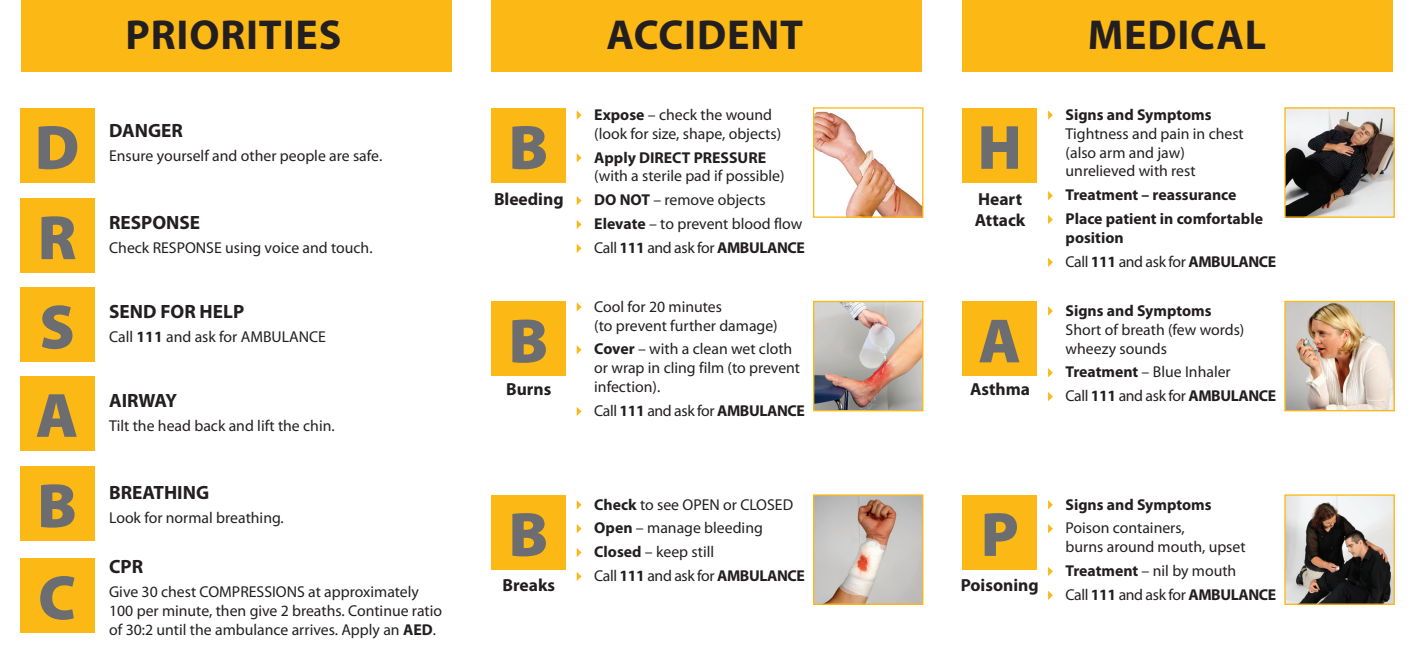
<style>
.page{position:relative;width:1414px;height:670px;background:#fff}
.page>*{position:absolute;margin:0;border:0;box-sizing:border-box;transform-origin:0 0}
.t1{font:900 63px/90px "Myriad Pro";color:#6c6d70;text-align:justify}
.t2{font:700 42px "Myriad Pro";letter-spacing:.02em;color:#231f20}
.t3{font:700 19.25px "Myriad Pro";color:#231f20}
.t4{font:700 17.5px/21px "Myriad Pro";color:#231f20}
.t5{font:15.75px/18.9px "Myriad Pro";color:#231f20}
.t6{font:700 15.75px/23.8px "Myriad Pro";color:#231f20}
.t7{font:15.75px/23.8px "Myriad Pro";letter-spacing:-.025em;color:#231f20}
.s1{font-weight:700}
.s2{font-weight:400}
</style>
<div class="page">
<div style="left:21px;top:0;width:430px;height:71px;background:#fcb814"></div>
<div style="left:491px;top:0;width:431px;height:71px;background:#fcb814"></div>
<div style="left:962px;top:0;width:431px;height:71px;background:#fcb814"></div>
<div style="left:491px;top:108px;width:75px;height:74px;background:#fcb814"></div>
<div style="left:491px;top:301px;width:75px;height:75px;background:#fcb814"></div>
<div style="left:491px;top:495px;width:75px;height:74px;background:#fcb814"></div>
<img style="left:815px;top:111px;width:106px;height:105px">
<div style="left:813px;top:107px;width:110px;height:111px;border:1px solid #fcb814"></div>
<img style="left:815px;top:303px;width:106px;height:106px">
<div style="left:813px;top:301px;width:110px;height:110px;border:1px solid #fcb814"></div>
<img style="left:815px;top:496px;width:106px;height:107px">
<div style="left:813px;top:494px;width:110px;height:111px;border:1px solid #fcb814"></div>
<svg style="left:577px;top:110px;width:4px;height:10px"></svg>
<svg style="left:577px;top:153px;width:4px;height:9px"></svg>
<svg style="left:577px;top:196px;width:4px;height:9px"></svg>
<svg style="left:577px;top:220px;width:4px;height:9px"></svg>
<svg style="left:577px;top:244px;width:4px;height:9px"></svg>
<svg style="left:577px;top:302px;width:4px;height:10px"></svg>
<svg style="left:577px;top:345px;width:4px;height:9px"></svg>
<svg style="left:577px;top:407px;width:4px;height:9px"></svg>
<svg style="left:577px;top:500px;width:4px;height:9px"></svg>
<svg style="left:577px;top:524px;width:4px;height:9px"></svg>
<svg style="left:577px;top:548px;width:4px;height:9px"></svg>
<svg style="left:577px;top:572px;width:4px;height:9px"></svg>
<div style="left:962px;top:108px;width:75px;height:74px;background:#fcb814"></div>
<div style="left:962px;top:301px;width:75px;height:75px;background:#fcb814"></div>
<div style="left:962px;top:495px;width:75px;height:74px;background:#fcb814"></div>
<img style="left:1286px;top:109px;width:107px;height:107px">
<div style="left:1284px;top:107px;width:111px;height:111px;border:1px solid #fcb814"></div>
<img style="left:1286px;top:303px;width:107px;height:106px">
<div style="left:1284px;top:301px;width:111px;height:110px;border:1px solid #fcb814"></div>
<img style="left:1286px;top:496px;width:107px;height:107px">
<div style="left:1284px;top:494px;width:111px;height:111px;border:1px solid #fcb814"></div>
<svg style="left:1048px;top:110px;width:5px;height:10px"></svg>
<svg style="left:1048px;top:191px;width:5px;height:9px"></svg>
<svg style="left:1048px;top:215px;width:5px;height:9px"></svg>
<svg style="left:1048px;top:258px;width:5px;height:9px"></svg>
<svg style="left:1048px;top:306px;width:5px;height:10px"></svg>
<svg style="left:1048px;top:368px;width:5px;height:9px"></svg>
<svg style="left:1048px;top:392px;width:5px;height:9px"></svg>
<svg style="left:1048px;top:500px;width:5px;height:9px"></svg>
<svg style="left:1048px;top:524px;width:5px;height:9px"></svg>
<svg style="left:1048px;top:567px;width:5px;height:9px"></svg>
<svg style="left:1048px;top:590px;width:5px;height:10px"></svg>
<div style="left:20px;top:108px;width:74px;height:74px;background:#fcb814"></div>
<div style="left:20px;top:198px;width:74px;height:75px;background:#fcb814"></div>
<div style="left:20px;top:287px;width:74px;height:75px;background:#fcb814"></div>
<div style="left:20px;top:376px;width:74px;height:74px;background:#fcb814"></div>
<div style="left:20px;top:466px;width:74px;height:74px;background:#fcb814"></div>
<div style="left:20px;top:558px;width:74px;height:74px;background:#fcb814"></div>
<h2 class="t2" style="left:126px;top:8px;width:217px">priorities</h2>
<h2 class="t2" style="left:606px;top:7px;width:191px">Accident</h2>
<h2 class="t2" style="left:1088px;top:7px;width:180px">medical</h2>
<h1 class="t1" style="left:35px;top:100px;width:46px">D R S A B C</h1>
<p class="t3" style="left:109px;top:118px;width:14px">DANGER</p>
<p class="t5" style="left:109px;top:146px;width:275px">Ensure yourself and other people are safe.</p>
<p class="t3" style="left:109px;top:210px;width:69px">RESPONSE</p>
<p class="t5" style="left:109px;top:238px;width:265px">Check RESPONSE using voice and touch.</p>
<p class="t3" style="left:109px;top:299px;width:13px">SEND</p>
<p class="t3" style="left:160px;top:299px;width:85px">FOR HELP</p>
<p class="t5" style="left:109px;top:327px;width:218px">Call <span class="s1">111</span> and ask for AMBULANCE</p>
<p class="t3" style="left:109px;top:388px;width:13px">AIRWAY</p>
<p class="t5" style="left:109px;top:416px;width:227px">Tilt the head back and lift the chin.</p>
<p class="t3" style="left:109px;top:480px;width:67px">BREATHING</p>
<p class="t5" style="left:109px;top:508px;width:176px">Look for normal breathing.</p>
<p class="t3" style="left:109px;top:554px;width:34px">CPR</p>
<p class="t5" style="left:109px;top:582px;width:334px">Give 30 chest COMPRESSIONS at approximately<br>100 per minute, then give 2 breaths. Continue ratio of 30:2 until the ambulance arrives. Apply an <span class="s1">AED</span></p>
<p class="t5" style="left:433px;top:620px;width:5px">.</p>
<h1 class="t1" style="left:508px;top:100px;width:41px">B</h1>
<p class="t4" style="left:494px;top:188px;width:71px">Bleeding</p>
<h1 class="t1" style="left:508px;top:293px;width:41px">B</h1>
<p class="t4" style="left:506px;top:378px;width:47px">Burns</p>
<p class="t5" style="left:594px;top:105px;width:188px"><span class="s1">Expose</span> – check the wound (look for size, shape, objects)</p>
<p class="t6" style="left:594px;top:145px;width:55px">Apply DIREC</p>
<p class="t6" style="left:682px;top:145px;width:31px">T PRESS</p>
<p class="t6" style="left:738px;top:145px;width:20px">URE</p>
<p class="t5" style="left:594px;top:164px;width:210px;line-height:23.8px">(with a sterile pad if possible)<br><span class="s1">DO NOT</span> – remove objects<br><span class="s1">Elevate</span> – to prevent blood flow<br>Call <span class="s1">111</span> and ask for <span class="s1">AMBULANCE</span></p>
<p class="t5" style="left:594px;top:297px;width:185px">Cool for 20 minutes<br>(to prevent further damage)</p>
<p class="t5" style="left:594px;top:339px;width:207px"><span class="s1">Cover</span> – with a clean wet cloth or wrap in cling film (to prevent infection).</p>
<p class="t7" style="left:594px;top:399px;width:175px">Call <span class="s1">111</span> and ask for <span class="s1">AMBULANCE</span></p>
<h1 class="t1" style="left:508px;top:487px;width:41px">B</h1>
<p class="t4" style="left:502px;top:574px;width:54px">Breaks</p>
<p class="t5" style="left:594px;top:492px;width:200px;line-height:23.8px"><span class="s1">Check</span> to see OPEN or CLOSED<br><span class="s1">Open</span> – manage bleeding<br><span class="s1">Closed</span> – keep still<br>Call <span class="s1">111</span> and ask for <span class="s1">AMBULANCE</span></p>
<h1 class="t1" style="left:977px;top:100px;width:46px">H</h1>
<p class="t4" style="left:975px;top:188px;width:52px">Heart<br>Attack</p>
<h1 class="t1" style="left:978px;top:293px;width:44px">A</h1>
<p class="t4" style="left:970px;top:378px;width:61px">Asthma</p>
<p class="t6" style="left:1065px;top:102px;width:148px">Signs and Symptoms</p>
<p class="t5" style="left:1065px;top:124px;width:180px">Tightness and pain in chest (also arm and jaw) unrelieved with rest</p>
<p class="t6" style="left:1065px;top:183px;width:199px">Treatment – reassurance<br>Place patient in comfortable</p>
<p class="t6" style="left:1065px;top:225px;width:175px">position<br><span class="s2">Call</span> 111 <span class="s2">and ask for</span> AMBULANCE</p>
<p class="t6" style="left:1065px;top:298px;width:148px">Signs and Symptoms</p>
<p class="t5" style="left:1065px;top:319px;width:180px">Short of breath (few words) wheezy sounds</p>
<p class="t5" style="left:1065px;top:360px;width:175px;line-height:23.8px"><span class="s1">Treatment</span> – Blue Inhaler<br>Call <span class="s1">111</span> and ask for <span class="s1">AMBULANCE</span></p>
<h1 class="t1" style="left:981px;top:487px;width:39px">P</h1>
<p class="t4" style="left:961px;top:574px;width:79px">Poisoning</p>
<p class="t6" style="left:1065px;top:492px;width:148px">Signs and Symptoms</p>
<p class="t5" style="left:1065px;top:518px;width:182px">Poison containers,<br>burns around mouth, upset</p>
<p class="t7" style="left:1065px;top:558px;width:175px"><span class="s1">Treatment</span> – nil by mouth<br>Call <span class="s1">111</span> and ask for <span class="s1">AMBULANCE</span></p>
</div>
